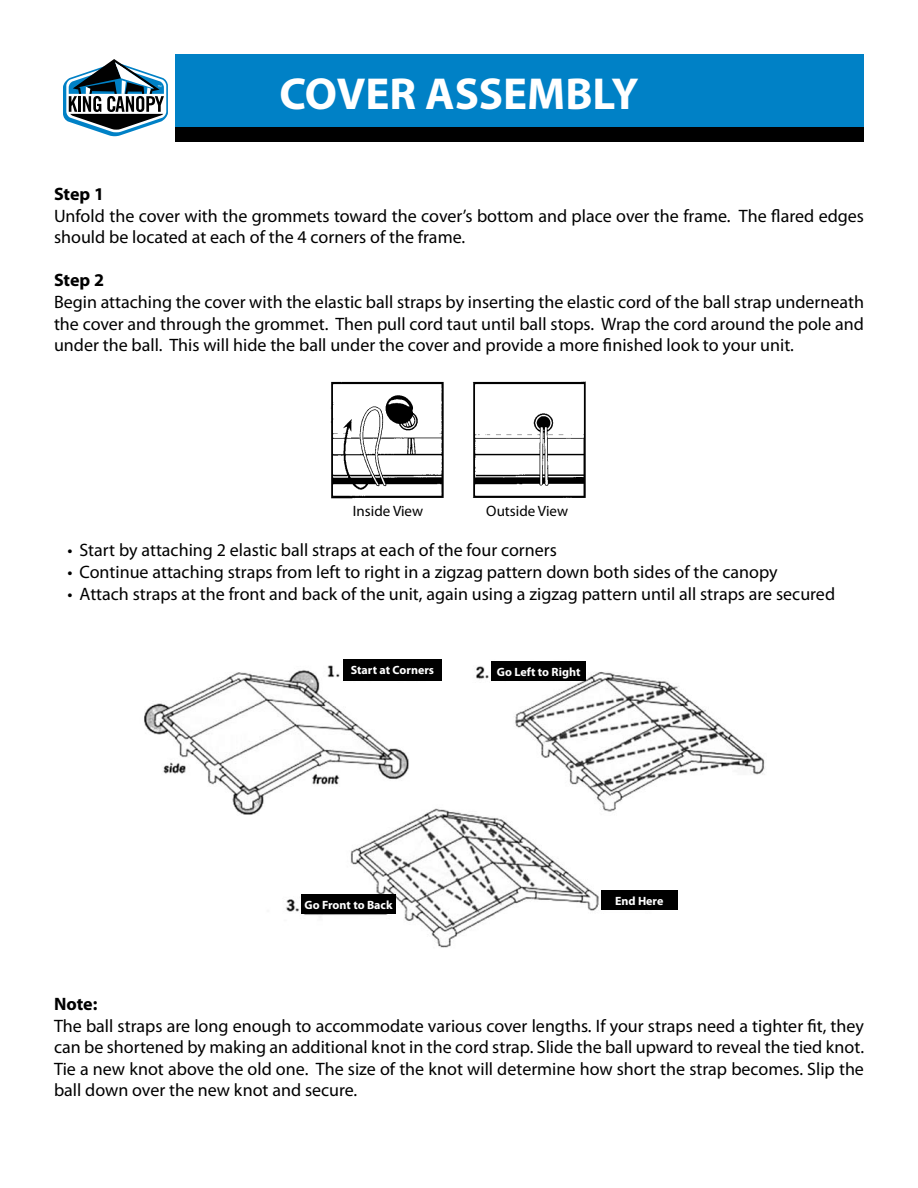
<style>
.page{position:relative;width:918px;height:1188px;background:#fff}
.page>*{position:absolute;margin:0;border:0;box-sizing:border-box;transform-origin:0 0}
.t1{font:700 45px "Myriad Pro";color:#fff}
.t2{font:18px/21.6px "Myriad Pro";color:#000;text-align:justify}
.t3{font:700 18px "Myriad Pro";letter-spacing:-.005em;color:#000}
.t4{font:15px "Myriad Pro";color:#000}
.t5{font:700 12px "Myriad Pro";color:#fff}
</style>
<div class="page">
<div style="left:54px;top:54px;width:810px;height:74px;background:#0081c6"></div>
<img style="left:330px;top:381px;width:256px;height:118px">
<div style="left:54px;top:128px;width:810px;height:14px;background:#000"></div>
<img style="left:144px;top:661px;width:621px;height:287px">
<div style="left:343px;top:659px;width:99px;height:21px;background:#000"></div>
<div style="left:492px;top:662px;width:94px;height:19px;background:#000"></div>
<div style="left:302px;top:895px;width:94px;height:19px;background:#000"></div>
<div style="left:601px;top:891px;width:76px;height:19px;background:#000"></div>
<div style="left:54px;top:54px;width:121px;height:89px;background:#fff"></div>
<svg style="left:63px;top:59px;width:105px;height:77px"></svg>
<h1 class="t1" style="left:279px;top:64px;width:361px">COVER ASSEMBLY</h1>
<p class="t3" style="left:54px;top:182px;width:52px">Step 1</p>
<p class="t2" style="left:54px;top:204px;width:812px">Unfold the cover with the grommets toward the cover’s bottom and place over the frame. The flared edges should be located at each of the 4 corners of the frame.</p>
<p class="t3" style="left:54px;top:269px;width:52px">Step 2</p>
<p class="t2" style="left:54px;top:291px;width:812px">Begin attaching the cover with the elastic ball straps by inserting the elastic cord of the ball strap underneath the cover and through the grommet. Then pull cord taut until ball stops. Wrap the cord around the pole and under the ball. This will hide the ball under the cover and provide a more finished look to your unit.</p>
<p class="t4" style="left:353px;top:502px;width:72px">Inside View</p>
<p class="t4" style="left:486px;top:502px;width:83px">Outside View</p>
<p class="t2" style="left:68px;top:539px;width:491px">• Start by attaching 2 elastic ball straps at each of the four corners</p>
<p class="t2" style="left:68px;top:561px;width:712px">• Continue attaching straps from left to right in a zigzag pattern down both sides of the canopy</p>
<p class="t2" style="left:68px;top:582px;width:769px">• Attach straps at the front and back of the unit, again using a zigzag pattern until all straps are secured</p>
<p class="t5" style="left:351px;top:662px;width:85px">Start at Corners</p>
<p class="t5" style="left:497px;top:664px;width:85px">Go Left to Right</p>
<p class="t5" style="left:304px;top:897px;width:90px">Go Front to Back</p>
<p class="t5" style="left:615px;top:893px;width:50px">End Here</p>
<p class="t3" style="left:54px;top:992px;width:45px">Note:</p>
<p class="t2" style="left:54px;top:1014px;width:812px">The ball straps are long enough to accommodate various cover lengths. If your straps need a tighter fit, they can be shortened by making an additional knot in the cord strap. Slide the ball upward to reveal the tied knot.<br>Tie a new knot above the old one. The size of the knot will determine how short the strap becomes. Slip the ball down over the new knot and secure.</p>
</div>
